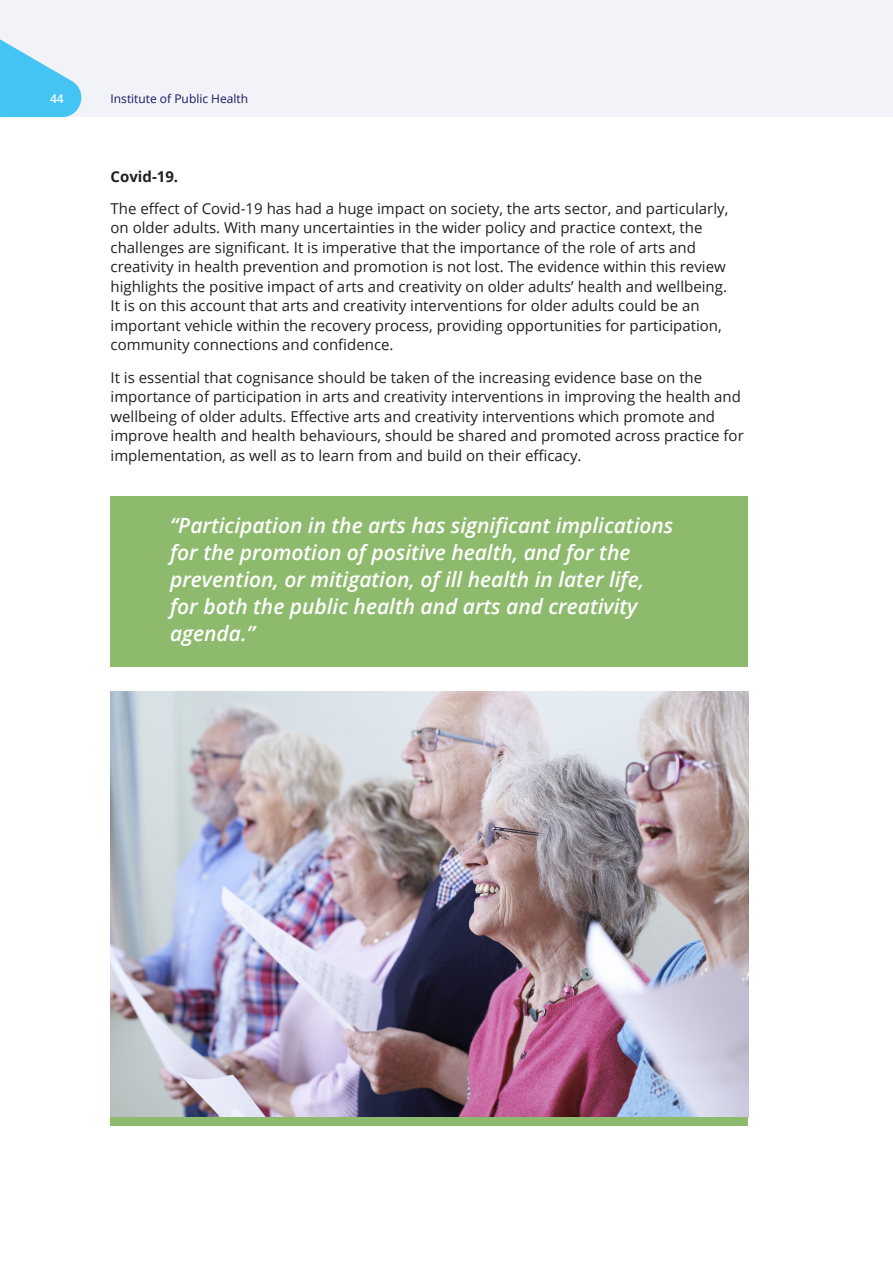
<style>
.page{position:relative;width:893px;height:1263px;background:#fff}
.page>*{position:absolute;margin:0;border:0;box-sizing:border-box;transform-origin:0 0}
.t1{font:italic 600 21px/27px "Open Sans";color:#fff}
.body{font:15px/19.5px "Open Sans";color:#231f20}
.Level_3_Heading{font:700 15px "Open Sans";color:#231f20}
.t2{font:12px "Open Sans";color:#1b1661}
.t3{font:600 12px "Open Sans";color:#fff}
</style>
<div class="page">
<div style="left:0;top:0;width:893px;height:117px;background:#f2f3f9"></div>
<svg style="left:0;top:39px;width:82px;height:78px"></svg>
<img style="left:111px;top:692px;width:637px;height:425px">
<div style="left:111px;top:1117px;width:637px;height:9px;background:#8dba6d"></div>
<div style="left:111px;top:496px;width:637px;height:170px;background:#8dba6d"></div>
<p class="t3" style="left:50px;top:90px;width:15px">44</p>
<p class="t2" style="left:111px;top:90px;width:139px">Institute of Public Health</p>
<p class="Level_3_Heading" style="left:111px;top:166px;width:69px">Covid-19.</p>
<p class="body" style="left:111px;top:198px;width:619px">The effect of Covid-19 has had a huge impact on society, the arts sector, and particularly, on older adults. With many uncertainties in the wider policy and practice context, the challenges are significant. It is imperative that the importance of the role of arts and creativity in health prevention and promotion is not lost. The evidence within this review highlights the positive impact of arts and creativity on older adults’ health and wellbeing.<br>It is on this account that arts and creativity interventions for older adults could be an important vehicle within the recovery process, providing opportunities for participation, community connections and confidence.</p>
<p class="body" style="left:111px;top:367px;width:635px">It is essential that cognisance should be taken of the increasing evidence base on the importance of participation in arts and creativity interventions in improving the health and wellbeing of older adults. Effective arts and creativity interventions which promote and improve health and health behaviours, should be shared and promoted across practice for implementation, as well as to learn from and build on their efficacy.</p>
<p class="t1" style="left:170px;top:512px;width:505px">“Participation in the arts has significant implications for the promotion of positive health, and for the prevention, or mitigation, of ill health in later life, for both the public health and arts and creativity agenda.”</p>
</div>
